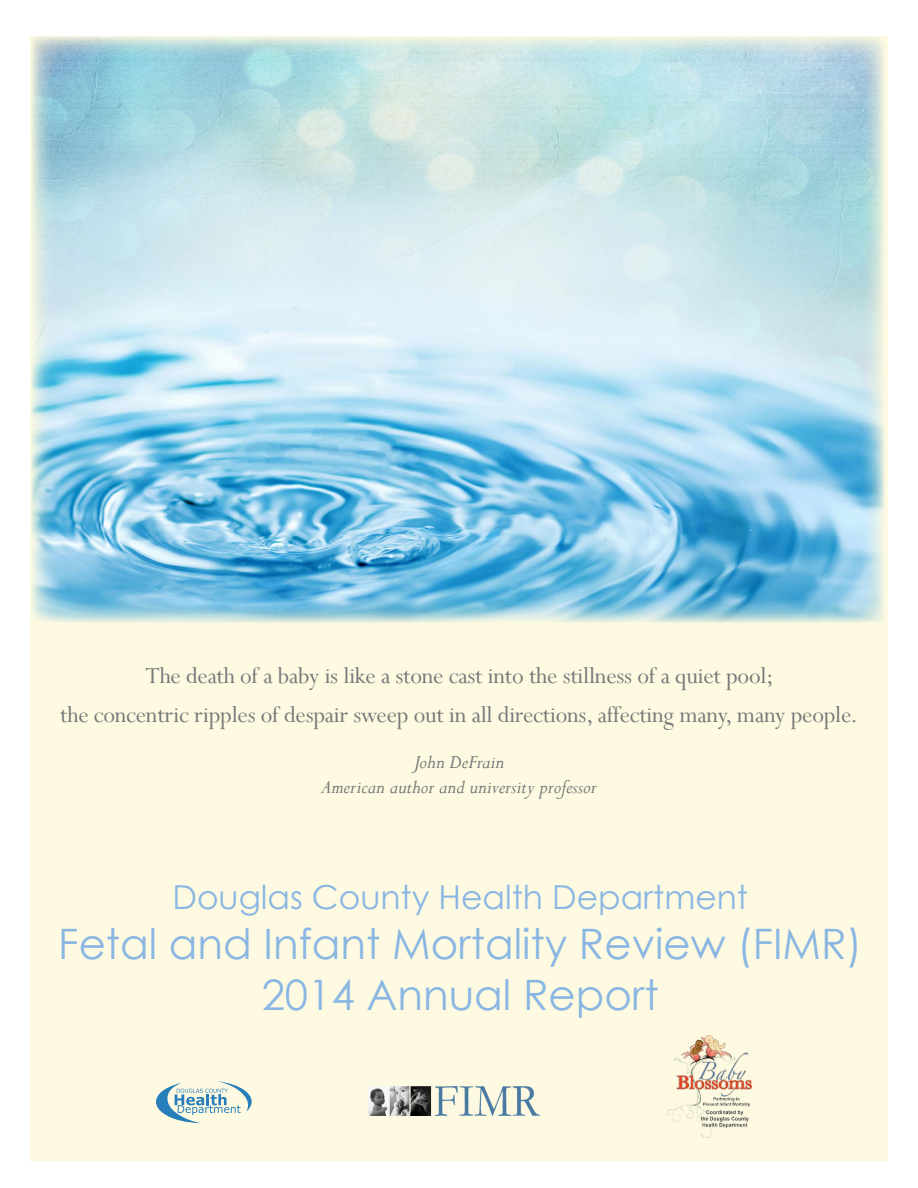
<style>
.page{position:relative;width:918px;height:1188px;background:#fff}
.page>*{position:absolute;margin:0;border:0;box-sizing:border-box;transform-origin:0 0}
.t1{font:42px/50.4px "Century Gothic";color:#89b6e3;text-align:center}
.t2{font:33px "Century Gothic";color:#89b6e3}
.t3{font:25.5px/39px "Perpetua";letter-spacing:-.01em;color:#757779;text-align:center}
.t4{font:italic 21px/25.2px "Perpetua";color:#757779;text-align:center}
</style>
<div class="page">
<div style="left:30px;top:36px;width:858px;height:1125px;background:#fefae1"></div>
<img style="left:667px;top:1035px;width:84px;height:102px">
<svg style="left:156px;top:1081px;width:96px;height:42px"></svg>
<img style="left:369px;top:1086px;width:172px;height:30px">
<img style="left:32px;top:37px;width:853px;height:585px">
<p class="t3" style="left:60px;top:656px;width:799px">The death of a baby is like a stone cast into the stillness of a quiet pool;<br>the concentric ripples of despair sweep out in all directions, affecting many, many people.</p>
<p class="t4" style="left:322px;top:748px;width:277px">John DeFrain<br>American author and university professor</p>
<p class="t2" style="left:172px;top:874px;width:577px">Douglas County Health Department</p>
<h1 class="t1" style="left:58px;top:918px;width:805px">Fetal and Infant Mortality Review (FIMR)<br>2014 Annual Report</h1>
</div>
